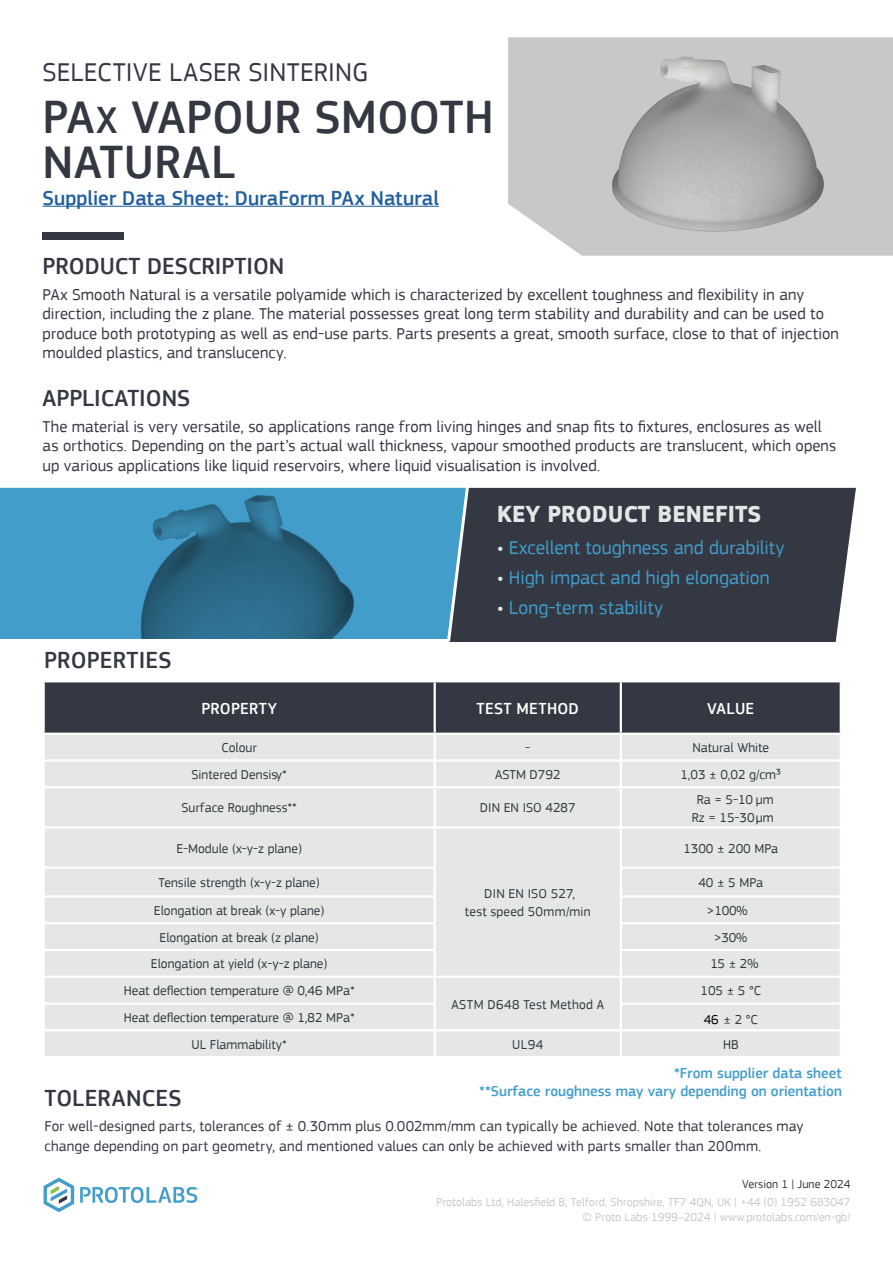
<style>
.page{position:relative;width:893px;height:1263px;background:#fff}
.page>*{position:absolute;margin:0;border:0;box-sizing:border-box;transform-origin:0 0}
.t1{font:500 48px/45px "PF Square Sans Pro";letter-spacing:.005em;color:#343842}
.t2{font:27px "PF Square Sans Pro";letter-spacing:.005em;color:#343842}
.t3{font:500 24px "PF Square Sans Pro";color:#343842}
.t4{font:700 24px "PF Square Sans Pro";color:#e5e7e5}
.t5{font:500 21px "PF Square Sans Pro";letter-spacing:.005em;color:#215e9e}
.t6{font:19.5px "PF Square Sans Pro";letter-spacing:.005em;color:#429dca}
.t7{font:16.5px/19.5px "PF Square Sans Pro";letter-spacing:.005em;color:#343842}
.t8{font:500 16.5px "PF Square Sans Pro";letter-spacing:.015em;color:#fff}
.t9{font:15px/19.5px "PF Square Sans Pro";letter-spacing:.01em;color:#343842}
.t10{font:500 15px/18px "PF Square Sans Pro";color:#429dca;text-align:right}
.t11{font:13.5px/18px "PF Square Sans Pro";color:#343842;text-align:center}
.t12{font:13.5px/18px "PF Square Sans Pro";letter-spacing:.02em;color:#343842;text-align:center}
.t13{font:12px/14.4px "PF Square Sans Pro";color:#c7c9c8;text-align:right}
.t14{font:12px "PF Square Sans Pro";color:#343842}
.s1{font-size:39px}
.s2{font-weight:500;color:#e5e7e5}
.s3{font-style:inherit}
.s4{color:#000}
</style>
<div class="page">
<div style="left:471px;top:488px;width:385px;height:154px;background:#343842"></div>
<svg style="left:0;top:487px;width:471px;height:155px"></svg>
<div style="left:43px;top:233px;width:81px;height:7px;background:#343842"></div>
<hr style="left:43px;top:206px;width:396px;height:1px;background:#215e9e">
<svg style="left:80px;top:1187px;width:119px;height:16px"></svg>
<svg style="left:44px;top:1177px;width:30px;height:35px"></svg>
<div style="left:45px;top:682px;width:795px;height:51px;background:#343842"></div>
<div style="left:45px;top:735px;width:795px;height:321px;background:#e5e7e5"></div>
<hr style="left:434px;top:682px;width:2px;height:51px;background:#fff">
<hr style="left:620px;top:682px;width:2px;height:51px;background:#fff">
<hr style="left:434px;top:735px;width:2px;height:24px;background:#fff">
<hr style="left:620px;top:735px;width:2px;height:24px;background:#fff">
<hr style="left:43px;top:759px;width:392px;height:3px;background:#fff">
<hr style="left:435px;top:759px;width:186px;height:3px;background:#fff">
<hr style="left:434px;top:762px;width:2px;height:24px;background:#fff">
<hr style="left:621px;top:759px;width:221px;height:3px;background:#fff">
<hr style="left:620px;top:762px;width:2px;height:24px;background:#fff">
<hr style="left:43px;top:786px;width:392px;height:2px;background:#fff">
<hr style="left:435px;top:786px;width:186px;height:2px;background:#fff">
<hr style="left:434px;top:788px;width:2px;height:38px;background:#fff">
<hr style="left:621px;top:786px;width:221px;height:2px;background:#fff">
<hr style="left:620px;top:788px;width:2px;height:38px;background:#fff">
<hr style="left:43px;top:826px;width:392px;height:2px;background:#fff">
<hr style="left:435px;top:826px;width:186px;height:2px;background:#fff">
<hr style="left:434px;top:828px;width:2px;height:38px;background:#fff">
<hr style="left:621px;top:826px;width:221px;height:2px;background:#fff">
<hr style="left:620px;top:828px;width:2px;height:38px;background:#fff">
<hr style="left:43px;top:866px;width:393px;height:3px;background:#fff">
<hr style="left:434px;top:869px;width:2px;height:26px;background:#fff">
<hr style="left:620px;top:866px;width:222px;height:3px;background:#fff">
<hr style="left:620px;top:869px;width:2px;height:26px;background:#fff">
<hr style="left:43px;top:895px;width:393px;height:2px;background:#fff">
<hr style="left:434px;top:897px;width:2px;height:25px;background:#fff">
<hr style="left:620px;top:895px;width:222px;height:2px;background:#fff">
<hr style="left:620px;top:897px;width:2px;height:25px;background:#fff">
<hr style="left:43px;top:922px;width:393px;height:2px;background:#fff">
<hr style="left:434px;top:924px;width:2px;height:25px;background:#fff">
<hr style="left:620px;top:922px;width:222px;height:2px;background:#fff">
<hr style="left:620px;top:924px;width:2px;height:25px;background:#fff">
<hr style="left:43px;top:949px;width:393px;height:2px;background:#fff">
<hr style="left:434px;top:951px;width:2px;height:25px;background:#fff">
<hr style="left:620px;top:949px;width:222px;height:2px;background:#fff">
<hr style="left:620px;top:951px;width:2px;height:25px;background:#fff">
<hr style="left:43px;top:976px;width:392px;height:2px;background:#fff">
<hr style="left:435px;top:976px;width:186px;height:2px;background:#fff">
<hr style="left:434px;top:978px;width:2px;height:24px;background:#fff">
<hr style="left:621px;top:976px;width:221px;height:2px;background:#fff">
<hr style="left:620px;top:978px;width:2px;height:24px;background:#fff">
<hr style="left:43px;top:1002px;width:393px;height:3px;background:#fff">
<hr style="left:434px;top:1005px;width:2px;height:24px;background:#fff">
<hr style="left:620px;top:1002px;width:222px;height:3px;background:#fff">
<hr style="left:620px;top:1005px;width:2px;height:24px;background:#fff">
<hr style="left:43px;top:1029px;width:392px;height:2px;background:#fff">
<hr style="left:435px;top:1029px;width:186px;height:2px;background:#fff">
<hr style="left:434px;top:1031px;width:2px;height:25px;background:#fff">
<hr style="left:621px;top:1029px;width:221px;height:2px;background:#fff">
<hr style="left:620px;top:1031px;width:2px;height:25px;background:#fff">
<img style="left:508px;top:37px;width:385px;height:219px">
<h2 class="t2" style="left:43px;top:56px;width:327px">SELECTIVE LASER SINTERING</h2>
<h1 class="t1" style="left:43px;top:95px;width:453px">PA<span class="s1">X</span> VAPOUR SMOOTH<br>NATURAL</h1>
<p class="t5" style="left:43px;top:185px;width:398px">Supplier Data Sheet: DuraForm PAx Natural</p>
<h3 class="t3" style="left:43px;top:252px;width:243px">PRODUCT DESCRIPTION</h3>
<p class="t7" style="left:43px;top:285px;width:798px">PAx Smooth Natural is a versatile polyamide which is characterized by excellent toughness and flexibility in any direction, including the z plane. The material possesses great long term stability and durability and can be used to produce both prototyping as well as end-use parts. Parts presents a great, smooth surface, close to that of injection moulded plastics, and translucency.</p>
<h3 class="t3" style="left:43px;top:384px;width:149px">APPLICATIONS</h3>
<p class="t7" style="left:43px;top:417px;width:795px">The material is very versatile, so applications range from living hinges and snap fits to fixtures, enclosures as well as orthotics. Depending on the part’s actual wall thickness, vapour smoothed products are translucent, which opens up various applications like liquid reservoirs, where liquid visualisation is involved.</p>
<h3 class="t4" style="left:497px;top:500px;width:266px">KEY PRODUCT BENEFITS</h3>
<p class="t6" style="left:497px;top:536px;width:289px"><span class="s2">•</span> Excellent toughness and durability</p>
<p class="t6" style="left:497px;top:566px;width:274px"><span class="s2">•</span> High impact and high elongation</p>
<p class="t6" style="left:497px;top:596px;width:168px"><span class="s2">•</span> Long-term stability</p>
<h3 class="t3" style="left:44px;top:646px;width:129px">PROPERTIES</h3>
<p class="t8" style="left:201px;top:699px;width:77px">PROPERTY</p>
<p class="t8" style="left:477px;top:699px;width:104px">TEST METHOD</p>
<p class="t8" style="left:707px;top:699px;width:49px">VALUE</p>
<p class="t11" style="left:221px;top:739px;width:37px">Colour</p>
<p class="t11" style="left:525px;top:739px;width:6px">-</p>
<p class="t11" style="left:692px;top:739px;width:78px">Natural White</p>
<p class="t11" style="left:191px;top:766px;width:97px">Sintered Densi<span class="s3">s</span>y*</p>
<p class="t11" style="left:495px;top:766px;width:67px">ASTM D792</p>
<p class="t11" style="left:680px;top:766px;width:102px">1,03 ± 0,02 g/cm³</p>
<p class="t11" style="left:181px;top:799px;width:117px">Surface Roughness**</p>
<p class="t11" style="left:480px;top:799px;width:97px">DIN EN ISO 4287</p>
<p class="t11" style="left:692px;top:790px;width:83px">Ra = <span class="s3">5-10</span> µm<br>Rz = <span class="s3">15-30</span> µm</p>
<p class="t11" style="left:176px;top:839px;width:127px">E-Module (x-y-z plane)</p>
<p class="t12" style="left:465px;top:885px;width:127px">DIN EN ISO 527,<br>test speed 50mm/min</p>
<p class="t11" style="left:683px;top:839px;width:96px">1300 ± 200 MPa</p>
<p class="t11" style="left:158px;top:874px;width:163px">Tensile strength (x-y-z plane)</p>
<p class="t11" style="left:698px;top:874px;width:66px">40 ± 5 MPa</p>
<p class="t11" style="left:154px;top:901px;width:172px">Elongation at break (x-y plane)</p>
<p class="t11" style="left:707px;top:901px;width:42px">&gt;<span class="s3">10</span>0%</p>
<p class="t11" style="left:160px;top:928px;width:161px">Elongation at break (z plane)</p>
<p class="t11" style="left:714px;top:928px;width:35px">&gt;<span class="s3">3</span>0%</p>
<p class="t11" style="left:151px;top:955px;width:178px">Elongation at yield (x-y-z plane)</p>
<p class="t11" style="left:710px;top:955px;width:50px"><span class="s3">1</span>5 ± 2%</p>
<p class="t11" style="left:124px;top:982px;width:232px">Heat deflection temperature @ 0,46 MPa*</p>
<p class="t12" style="left:451px;top:995px;width:154px">ASTM D648 Test Method A</p>
<p class="t11" style="left:701px;top:982px;width:62px">105 ± 5 °C</p>
<p class="t11" style="left:124px;top:1009px;width:232px">Heat deflection temperature @ 1,82 MPa*</p>
<p class="t11" style="left:704px;top:1010px;width:56px"><span class="s4">46</span> ± 2 °C</p>
<p class="t11" style="left:192px;top:1035px;width:97px">UL Flammability*</p>
<p class="t11" style="left:512px;top:1035px;width:33px">UL94</p>
<p class="t11" style="left:723px;top:1035px;width:17px">HB</p>
<p class="t10" style="left:479px;top:1064px;width:364px">*From supplier data sheet<br>**Surface roughness may vary depending on orientation</p>
<h3 class="t3" style="left:44px;top:1084px;width:139px">TOLERANCES</h3>
<p class="t9" style="left:44px;top:1116px;width:760px">For well-designed parts, tolerances of ± 0.30mm plus 0.002mm/mm can typically be achieved. Note that tolerances may change depending on part geometry, and mentioned values can only be achieved with parts smaller than 200mm.</p>
<p class="t14" style="left:742px;top:1177px;width:110px">Version 1 | June 2024</p>
<p class="t13" style="left:436px;top:1195px;width:416px">Protolabs Ltd, Halesfield 8, Telford, Shropshire, TF7 4QN, UK | +44 (0) 1952 683047 © Proto Labs 1999–2024 | www.protolabs.com/en-gb/</p>
</div>
